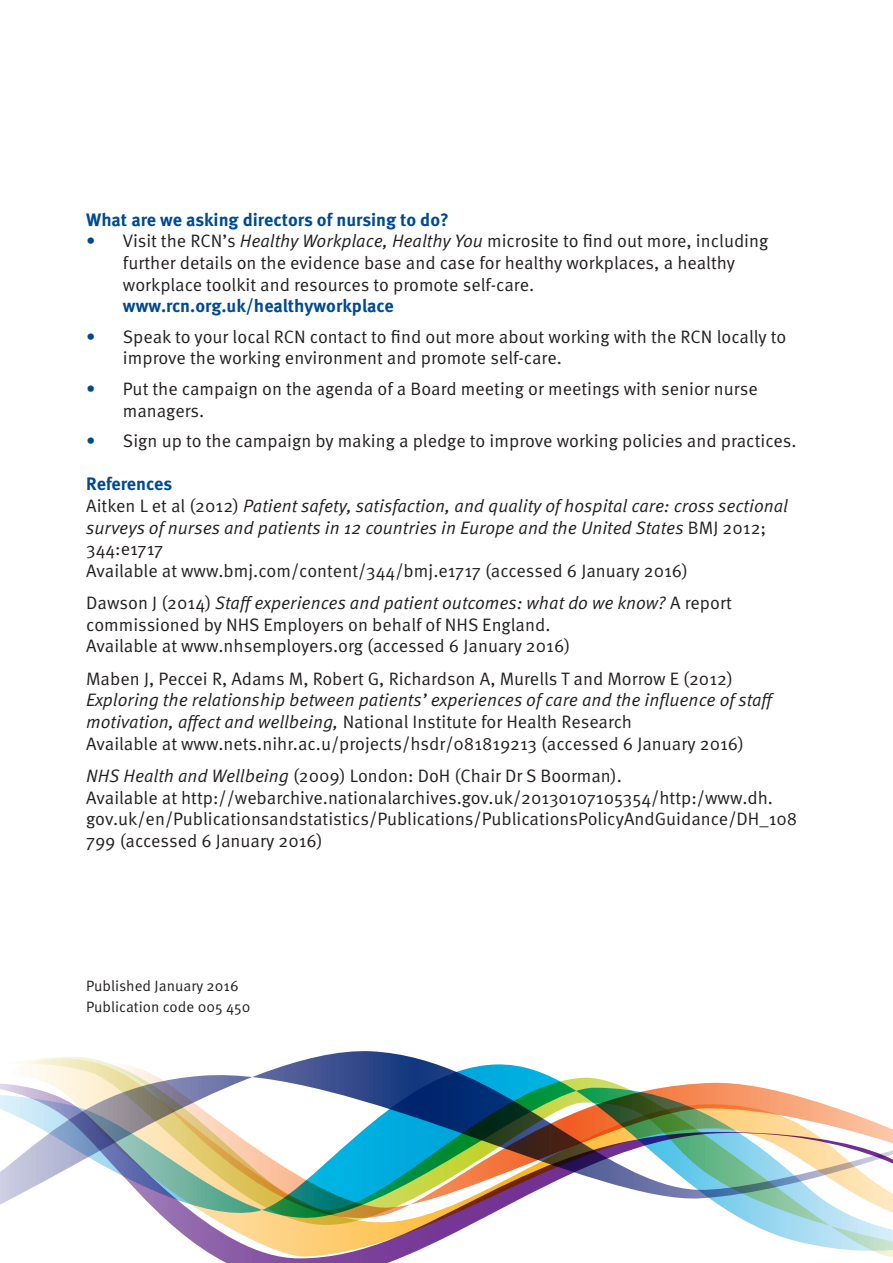
<style>
.page{position:relative;width:893px;height:1263px;background:#fff}
.page>*{position:absolute;margin:0;border:0;box-sizing:border-box;transform-origin:0 0}
.t1{font:18px/21.6px "Meta OT";color:#231f20}
.t2{font:italic 18px/21.6px "Meta OT";color:#231f20}
.t3{font:700 18px "Meta OT";color:#014990}
.t4{font:15px/21.6px "Meta OT";color:#231f20}
.s1{color:#014990}
.s2{font-style:italic}
.s3{font-weight:700;font-style:normal;color:#014990}
.s4{font-style:normal}
</style>
<div class="page">
<svg style="left:177px;top:1229px;width:716px;height:34px"></svg>
<img style="left:0;top:1051px;width:893px;height:178px">
<p class="t3" style="left:86px;top:208px;width:364px">What are we asking directors of nursing to do?</p>
<p class="t1" style="left:123px;top:231px;width:647px;text-indent:-37px"><span class="s1">•</span> Visit the RCN’s <span class="s2">Healthy Workplace, Healthy You</span> microsite to find out more, including further details on the evidence base and case for healthy workplaces, a healthy workplace toolkit and resources to promote self-care.</p>
<p class="t3" style="left:123px;top:294px;width:272px">www.rcn.org.uk/healthyworkplace</p>
<p class="t1" style="left:123px;top:326px;width:665px;text-indent:-37px"><span class="s1">•</span> Speak to your local RCN contact to find out more about working with the RCN locally to improve the working environment and promote self-care.</p>
<p class="t1" style="left:123px;top:378px;width:636px;text-indent:-37px"><span class="s1">•</span> Put the campaign on the agenda of a Board meeting or meetings with senior nurse managers.</p>
<p class="t1" style="left:86px;top:431px;width:712px"><span class="s1">•</span> Sign up to the campaign by making a pledge to improve working policies and practices.</p>
<p class="t2" style="left:86px;top:474px;width:703px"><span class="s3">References<br></span><span class="s4">Aitken L et al (2012)</span> Patient safety, satisfaction, and quality of hospital care: cross sectional surveys of nurses and patients in 12 countries in Europe and the United States <span class="s4">BMJ 2012; 344:e1717<br>Available at www.bmj.com/content/344/bmj.e1717 (accessed 6 January 2016)</span></p>
<p class="t1" style="left:86px;top:593px;width:647px">Dawson J (2014) <span class="s2">Staff experiences and patient outcomes: what do we know?</span> A report commissioned by NHS Employers on behalf of NHS England.<br>Available at www.nhsemployers.org (accessed 6 January 2016)</p>
<p class="t1" style="left:86px;top:668px;width:648px">Maben J, Peccei R, Adams M, Robert G, Richardson A, Murells T and Morrow E (2012)</p>
<p class="t2" style="left:86px;top:690px;width:690px">Exploring the relationship between patients’ experiences of care and the influence of staff motivation, affect and wellbeing, <span class="s4">National Institute for Health Research<br>Available at www.nets.nihr.ac.u/projects/hsdr/081819213 (accessed 6 January 2016)</span></p>
<p class="t1" style="left:86px;top:765px;width:712px"><span class="s2">NHS Health and Wellbeing</span> (2009) London: DoH (Chair Dr S Boorman).<br>Available at http://webarchive.nationalarchives.gov.uk/20130107105354/http:/www.dh. gov.uk/en/Publicationsandstatistics/Publications/PublicationsPolicyAndGuidance/DH_108<br>799 (accessed 6 January 2016)</p>
<p class="t4" style="left:86px;top:975px;width:166px">Published January 2016<br>Publication code 005 450</p>
</div>
